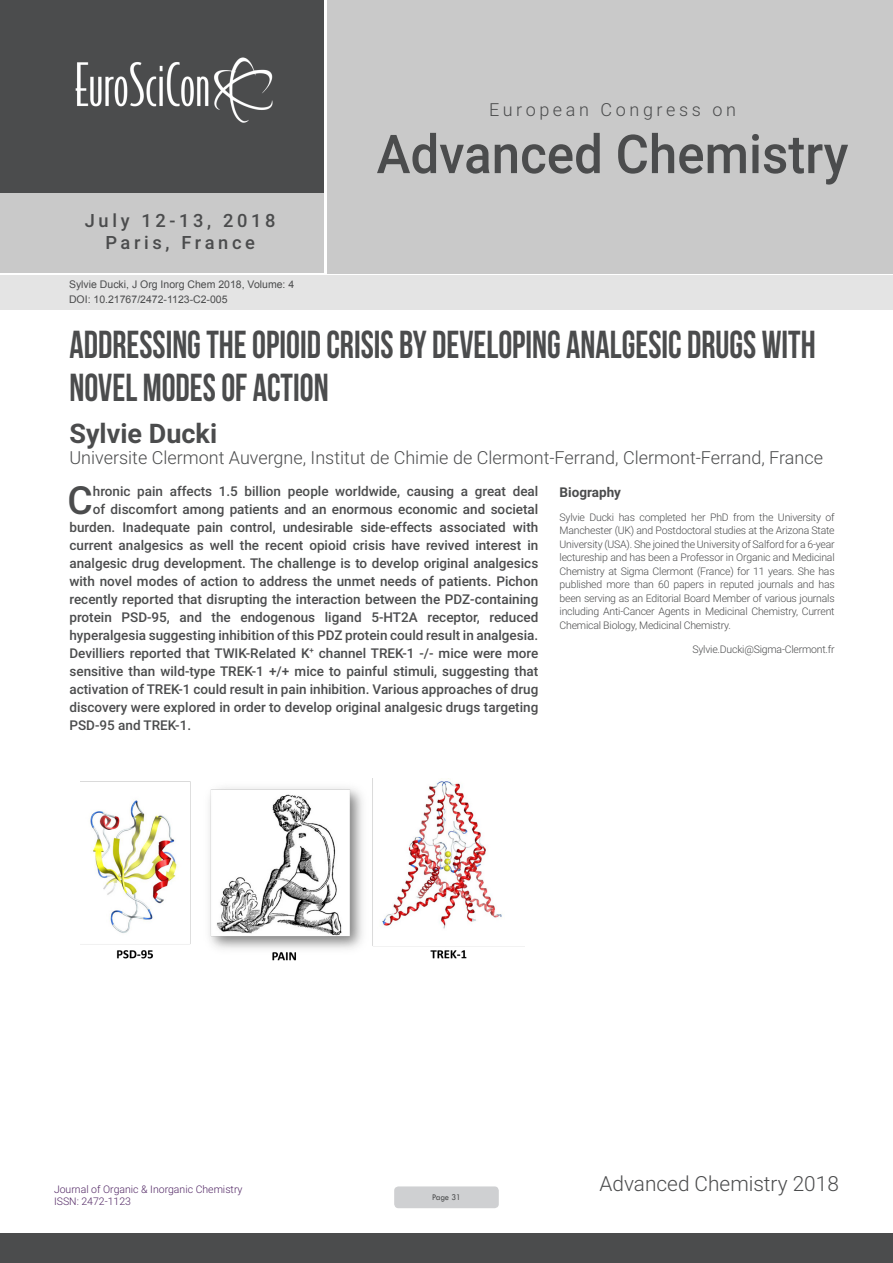
<style>
.page{position:relative;width:893px;height:1263px;background:#fff}
.page>*{position:absolute;margin:0;border:0;box-sizing:border-box;transform-origin:0 0}
.t1{font:500 53.7px "Roboto";color:#4b4c4d;scale:.95 1}
.t2{font:39px/42.9px "Bebas Neue";color:#4b4c4d;scale:.9 1}
.Abstract{font:500 38.85px "Roboto";color:#4b4c4d}
.t3{font:700 27px "Roboto";color:#4b4c4d}
.t4{font:300 20.85px "Roboto";color:#4b4c4d}
.t5{font:500 18.3px/21.9px "Roboto";letter-spacing:.2em;color:#4b4c4d;text-align:center}
.t6{font:300 18px "Roboto";color:#4b4c4d}
.t7{font:300 18px "Roboto";letter-spacing:.2em;color:#4b4c4d}
.Abstract-2{font:500 13.5px "Roboto";color:#4b4c4d}
.Abstract-3{font:700 13.5px "Roboto";color:#4b4c4d}
.Biography{font:300 10.5px/13.5px "Roboto";letter-spacing:-.02em;color:#4b4c4d;text-align:justify}
.t8{font:10.5px "Arial";color:#4b4c4d}
.t9{font:300 10.5px/12.6px "Roboto";color:#522765}
.t10{font:9px "Tw Cen";letter-spacing:-.02em;color:#4b4c4d;scale:.95 1}
</style>
<div class="page">
<div style="left:0;top:0;width:323px;height:193px;background:#4b4c4d"></div>
<div style="left:1px;top:193px;width:323px;height:80px;background:#c9c9c9"></div>
<div style="left:327px;top:0;width:566px;height:273px;background:#c9c9c9"></div>
<img style="left:75px;top:57px;width:198px;height:66px">
<div style="left:0;top:1233px;width:893px;height:30px;background:#4b4c4d"></div>
<div style="left:1px;top:275px;width:892px;height:35px;background:#e4e4e4"></div>
<div style="left:394px;top:1186px;width:105px;height:22px;background:#cfd0d2;border-radius:4px"></div>
<img style="left:81px;top:778px;width:443px;height:183px">
<h3 class="t5" style="left:85px;top:209px;width:192px">July 12-13, 2018<br>Paris, France</h3>
<p class="t8" style="left:69px;top:278px;width:227px">Sylvie Ducki, J Org Inorg Chem 2018, Volume: 4</p>
<p class="t8" style="left:69px;top:292px;width:160px">DOI: 10.21767/2472-1123-C2-005</p>
<h3 class="t7" style="left:489px;top:97px;width:248px">European Congress on</h3>
<h1 class="t1" style="left:377px;top:116px;width:498px">Advanced Chemistry</h1>
<p class="t2" style="left:69px;top:323px;width:831px">ADDRESSING THE OPIOID CRISIS BY DEVELOPING ANALGESIC DRUGS WITH<br>NOVEL MODES OF ACTION</p>
<p class="t3" style="left:69px;top:414px;width:149px">Sylvie Ducki</p>
<p class="t6" style="left:69px;top:445px;width:755px">Universite Clermont Auvergne, Institut de Chimie de Clermont-Ferrand, Clermont-Ferrand, France</p>
<p class="Abstract" style="left:68px;top:473px;width:27px">C</p>
<p class="Abstract-2" style="left:93px;top:482px;width:447px">hronic pain affects 1.5 billion people worldwide, causing a great deal</p>
<p class="Abstract-2" style="left:93px;top:500px;width:447px">of discomfort among patients and an enormous economic and societal</p>
<p class="Abstract-2" style="left:69px;top:518px;width:470px">burden. Inadequate pain control, undesirable side-effects associated with</p>
<p class="Abstract-2" style="left:69px;top:536px;width:470px">current analgesics as well the recent opioid crisis have revived interest in</p>
<p class="Abstract-2" style="left:69px;top:554px;width:470px">analgesic drug development. The challenge is to develop original analgesics</p>
<p class="Abstract-2" style="left:69px;top:572px;width:470px">with novel modes of action to address the unmet needs of patients. Pichon</p>
<p class="Abstract-2" style="left:69px;top:590px;width:470px">recently reported that disrupting the interaction between the PDZ-containing</p>
<p class="Abstract-2" style="left:69px;top:608px;width:470px">protein PSD-95, and the endogenous ligand 5-HT2A receptor, reduced</p>
<p class="Abstract-2" style="left:69px;top:626px;width:470px">hyperalgesia suggesting inhibition of this PDZ protein could result in analgesia.</p>
<p class="Abstract-2" style="left:69px;top:644px;width:470px">Devilliers reported that TWIK-Related K<sup>+</sup> channel TREK-1 -/- mice were more</p>
<p class="Abstract-2" style="left:69px;top:662px;width:470px">sensitive than wild-type TREK-1 +/+ mice to painful stimuli, suggesting that</p>
<p class="Abstract-2" style="left:69px;top:680px;width:470px">activation of TREK-1 could result in pain inhibition. Various approaches of drug</p>
<p class="Abstract-2" style="left:69px;top:698px;width:470px">discovery were explored in order to develop original analgesic drugs targeting</p>
<p class="Abstract-2" style="left:69px;top:716px;width:123px">PSD-95 and TREK-1.</p>
<p class="Abstract-3" style="left:560px;top:482px;width:63px">Biography</p>
<p class="Biography" style="left:560px;top:510px;width:277px">Sylvie Ducki has completed her PhD from the University of Manchester (UK) and Postdoctoral studies at the Arizona State University (USA). She joined the University of Salford for a 6-year lectureship and has been a Professor in Organic and Medicinal Chemistry at Sigma Clermont (France) for 11 years. She has published more than 60 papers in reputed journals and has been serving as an Editorial Board Member of various journals including Anti-Cancer Agents in Medicinal Chemistry, Current Chemical Biology, Medicinal Chemistry.</p>
<p class="Biography" style="left:692px;top:642px;width:144px">Sylvie.Ducki@Sigma-Clermont.fr</p>
<p class="t9" style="left:54px;top:1182px;width:190px">Journal of Organic &amp; Inorganic Chemistry<br>ISSN: 2472-1123</p>
<p class="t10" style="left:432px;top:1192px;width:32px">Page 31</p>
<h3 class="t4" style="left:599px;top:1169px;width:241px">Advanced Chemistry 2018</h3>
</div>
